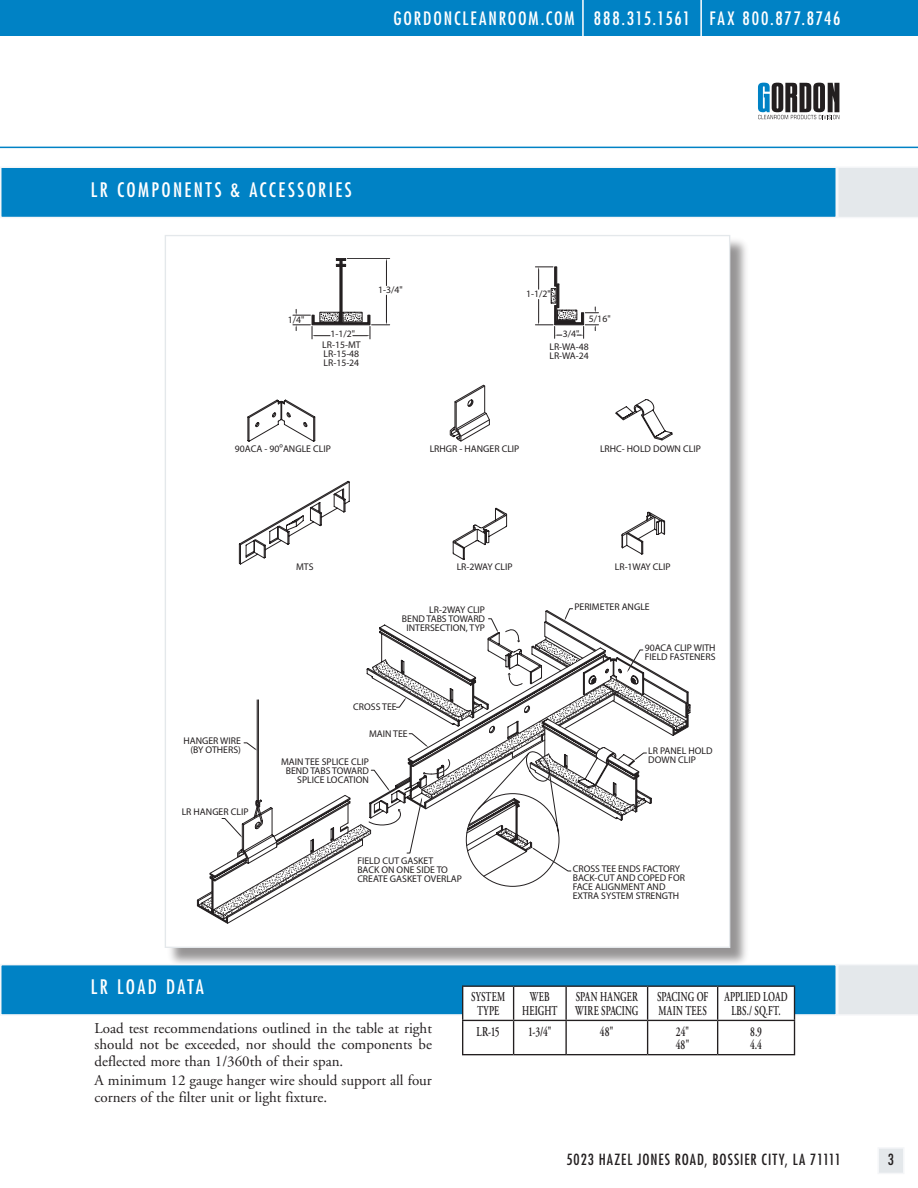
<style>
.page{position:relative;width:918px;height:1188px;background:#fff}
.page>*{position:absolute;margin:0;border:0;box-sizing:border-box;transform-origin:0 0}
.t1{font:condensed 19.5px "Futura";letter-spacing:.115em;color:#fff}
.t2{font:condensed 18px "Futura";letter-spacing:.1em;color:#fff}
.Header__mine{font:15px/16.5px "Adobe Garamond";color:#231f20;text-align:justify}
.Option_subhead{font:condensed 15px "Futura";letter-spacing:.055em;color:#231f20}
.Elements{font:600 13.5px/13.5px "Adobe Garamond";letter-spacing:.02em;color:#231f20;text-align:center;scale:.65 1}
.Elements-2{font:600 13.5px/13.5px "Adobe Garamond";letter-spacing:.02em;color:#231f20;scale:.7 1}
.t3{font:9.75px/9px "Myriad Pro";color:#231f20}
</style>
<div class="page">
<div style="left:878px;top:1148px;width:26px;height:25px;background:#e4e8eb"></div>
<div style="left:878px;top:1147px;width:26px;height:27px;border:2px solid #f5f6f8"></div>
<svg style="left:758px;top:83px;width:81px;height:36px"></svg>
<hr style="left:0;top:147px;width:918px;height:1px;background:#0082c5">
<div style="left:1px;top:167px;width:835px;height:51px;background:#0082c5"></div>
<div style="left:0;top:166px;width:837px;height:52px;border:2px solid #f5f6f8"></div>
<div style="left:838px;top:167px;width:80px;height:50px;background:#e4e8eb"></div>
<div style="left:166px;top:237px;width:584px;height:731px;background:#231f20;opacity:.48"></div>
<div style="left:165px;top:236px;width:565px;height:711px;background:#fff"></div>
<svg style="left:196px;top:399px;width:95px;height:502px"></svg>
<svg style="left:632px;top:399px;width:41px;height:156px"></svg>
<svg style="left:311px;top:258px;width:288px;height:302px"></svg>
<svg style="left:197px;top:610px;width:494px;height:313px"></svg>
<div style="left:0;top:0;width:918px;height:35px;background:#0082c5"></div>
<hr style="left:700px;top:0;width:2px;height:36px;background:#fff">
<hr style="left:582px;top:0;width:2px;height:36px;background:#fff">
<div style="left:1px;top:965px;width:835px;height:50px;background:#0082c5"></div>
<div style="left:0;top:964px;width:837px;height:52px;border:2px solid #f5f6f8"></div>
<div style="left:838px;top:965px;width:80px;height:50px;background:#e4e8eb"></div>
<svg style="left:463px;top:987px;width:331px;height:67px"></svg>
<hr style="left:462px;top:986px;width:52px;height:1px;background:#231f20">
<hr style="left:462px;top:987px;width:1px;height:33px;background:#231f20">
<hr style="left:514px;top:986px;width:52px;height:1px;background:#231f20">
<hr style="left:513px;top:987px;width:1px;height:33px;background:#231f20">
<hr style="left:566px;top:986px;width:82px;height:1px;background:#231f20">
<hr style="left:565px;top:987px;width:2px;height:33px;background:#231f20">
<hr style="left:648px;top:986px;width:70px;height:1px;background:#231f20">
<hr style="left:647px;top:987px;width:1px;height:33px;background:#231f20">
<hr style="left:718px;top:986px;width:77px;height:1px;background:#231f20">
<hr style="left:717px;top:987px;width:1px;height:33px;background:#231f20">
<hr style="left:794px;top:987px;width:1px;height:33px;background:#231f20">
<hr style="left:462px;top:1020px;width:52px;height:1px;background:#231f20">
<hr style="left:462px;top:1021px;width:1px;height:33px;background:#231f20">
<hr style="left:514px;top:1020px;width:52px;height:1px;background:#231f20">
<hr style="left:513px;top:1021px;width:1px;height:33px;background:#231f20">
<hr style="left:566px;top:1020px;width:82px;height:1px;background:#231f20">
<hr style="left:565px;top:1021px;width:2px;height:33px;background:#231f20">
<hr style="left:648px;top:1020px;width:70px;height:1px;background:#231f20">
<hr style="left:647px;top:1021px;width:1px;height:33px;background:#231f20">
<hr style="left:718px;top:1020px;width:77px;height:1px;background:#231f20">
<hr style="left:717px;top:1021px;width:1px;height:33px;background:#231f20">
<hr style="left:794px;top:1021px;width:1px;height:33px;background:#231f20">
<hr style="left:462px;top:1054px;width:52px;height:1px;background:#231f20">
<hr style="left:514px;top:1054px;width:52px;height:1px;background:#231f20">
<hr style="left:566px;top:1054px;width:82px;height:1px;background:#231f20">
<hr style="left:648px;top:1054px;width:70px;height:1px;background:#231f20">
<hr style="left:718px;top:1054px;width:77px;height:1px;background:#231f20">
<p class="t2" style="left:393px;top:7px;width:449px">GORDONCLE ANROOM.COM 888.315.1561 FAX 800.877.8746</p>
<p class="t1" style="left:91px;top:177px;width:237px">LR COMPONEN TS &amp; ACCESS ORIES</p>
<p class="t3" style="left:378px;top:285px;width:26px">1-3/4"</p>
<p class="t3" style="left:526px;top:289px;width:26px">1-1/2"</p>
<p class="t3" style="left:288px;top:315px;width:18px">1/4"</p>
<p class="t3" style="left:589px;top:314px;width:23px">5/16"</p>
<p class="t3" style="left:331px;top:329px;width:26px">1-1/2"</p>
<p class="t3" style="left:563px;top:329px;width:18px">3/4"</p>
<p class="t3" style="left:322px;top:340px;width:40px">LR-15-MT<br>LR-15-48<br>LR-15-24</p>
<p class="t3" style="left:549px;top:342px;width:41px">LR-WA-48<br>LR-WA-24</p>
<p class="t3" style="left:235px;top:444px;width:97px">90ACA - 90ºANGLE CLIP</p>
<p class="t3" style="left:600px;top:444px;width:102px">LRHC- HOLD DOWN CLIP</p>
<p class="t3" style="left:430px;top:444px;width:91px">LRHGR - HANGER CLIP</p>
<p class="t3" style="left:183px;top:736px;width:59px;text-align:right">HANGER WIRE (BY OTHERS)</p>
<p class="t3" style="left:182px;top:807px;width:68px">LR HANGER CLIP</p>
<p class="t3" style="left:296px;top:562px;width:19px">MTS</p>
<p class="t3" style="left:457px;top:562px;width:57px">LR-2WAY CLIP</p>
<p class="t3" style="left:402px;top:605px;width:85px;text-align:right">LR-2WAY CLIP<br>BEND TABS TOWARD<br>INTERSECTION, TYP</p>
<p class="t3" style="left:353px;top:703px;width:45px">CROSS TEE</p>
<p class="t3" style="left:369px;top:729px;width:40px">MAIN TEE</p>
<p class="t3" style="left:281px;top:757px;width:89px;text-align:right">MAIN TEE SPLICE CLIP<br>BEND TABS TOWARD<br>SPLICE LOCATION</p>
<p class="t3" style="left:357px;top:856px;width:106px">FIELD CUT GASKET<br>BACK ON ONE SIDE TO<br>CREATE GASKET OVERLAP</p>
<p class="t3" style="left:615px;top:562px;width:57px">LR-1WAY CLIP</p>
<p class="t3" style="left:574px;top:602px;width:77px">PERIMETER ANGLE</p>
<p class="t3" style="left:645px;top:644px;width:72px">90ACA CLIP WITH<br>FIELD FASTENERS</p>
<p class="t3" style="left:648px;top:747px;width:66px">LR PANEL HOLD<br>DOWN CLIP</p>
<p class="t3" style="left:573px;top:865px;width:114px">CROSS TEE ENDS FACTORY<br>BACK-CUT AND COPED FOR<br>FACE ALIGNMENT AND<br>EXTRA SYSTEM STRENGTH</p>
<p class="t1" style="left:91px;top:975px;width:115px">LR LOAD DATA</p>
<p class="Header__mine" style="left:94px;top:1020px;width:339px">Load test recommendations outlined in the table at right should not be exceeded, nor should the components be deflected more than 1/360th of their span.</p>
<p class="Header__mine" style="left:94px;top:1073px;width:339px">A minimum 12 gauge hanger wire should support all four corners of the filter unit or light fixture.</p>
<p class="Elements" style="left:471px;top:991px;width:54px">SYSTEM<br>TYPE</p>
<p class="Elements" style="left:522px;top:991px;width:56px">WEB<br>HEIGHT</p>
<p class="Elements" style="left:576px;top:991px;width:10px">SPAN</p>
<p class="Elements" style="left:600px;top:991px;width:12px">HANG</p>
<p class="Elements" style="left:575px;top:991px;width:94px;text-align:right">ER<br>WIRE SPACING</p>
<p class="Elements" style="left:657px;top:991px;width:80px;text-align:left">SPACING OF<br>MAIN TEES</p>
<p class="Elements" style="left:724px;top:991px;width:89px">APPLIED LOAD<br>LBS./ SQ.FT.</p>
<p class="Elements-2" style="left:477px;top:1025px;width:35px">LR-15</p>
<p class="Elements-2" style="left:528px;top:1025px;width:35px">1-3/4"</p>
<p class="Elements-2" style="left:600px;top:1025px;width:21px">48"</p>
<p class="Elements-2" style="left:676px;top:1025px;width:21px">24"<br>48"</p>
<p class="Elements-2" style="left:750px;top:1025px;width:19px">8.9<br>4.4</p>
<p class="Option_subhead" style="left:567px;top:1150px;width:168px">5023 HAZEL JONES ROAD, BOSSIER</p>
<p class="Option_subhead" style="left:762px;top:1150px;width:81px">CITY, LA 71111</p>
<p class="Option_subhead" style="left:888px;top:1150px;width:8px">3</p>
</div>
